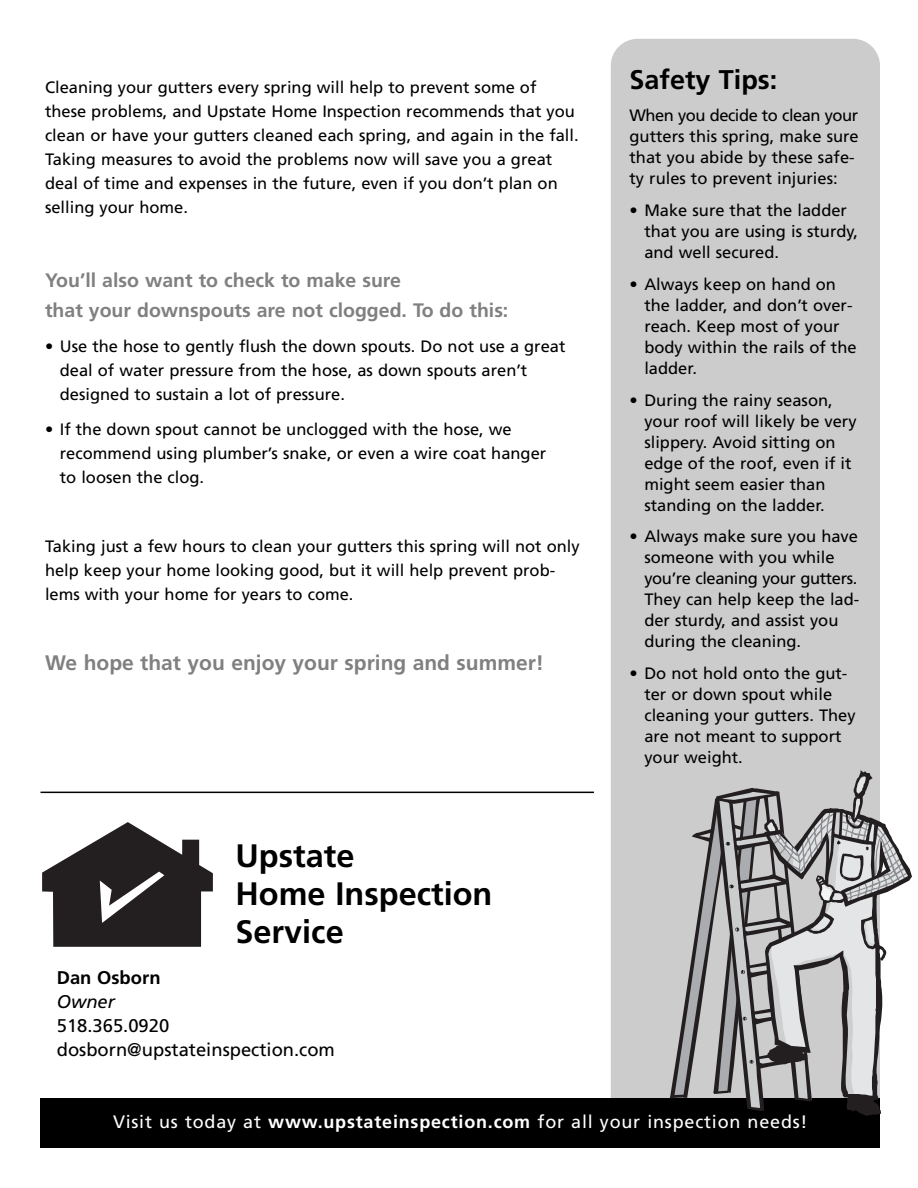
<style>
.page{position:relative;width:918px;height:1188px;background:#fff}
.page>*{position:absolute;margin:0;border:0;box-sizing:border-box;transform-origin:0 0}
.t1{font:700 32.4px/38.4px "Frutiger";color:#000}
.t2{font:700 27px "Frutiger";color:#000}
.t3{font:700 21px "Frutiger";color:#808080}
.t4{font:700 19.5px/30px "Frutiger";color:#808080}
.t5{font:18.45px/24px "Frutiger";color:#000}
.t6{font:700 18.45px "Frutiger";color:#000}
.t7{font:italic 18.45px "Frutiger";color:#000}
.t8{font:18px "Frutiger";letter-spacing:.045em;color:#fff}
.t9{font:16.5px/21px "Frutiger";color:#000}
.s1{font-weight:700}
</style>
<div class="page">
<div style="left:611px;top:39px;width:269px;height:1109px;background:#ccc;border-radius:27px"></div>
<svg style="left:42px;top:822px;width:171px;height:125px"></svg>
<div style="left:41px;top:1098px;width:839px;height:50px;background:#000"></div>
<svg style="left:670px;top:770px;width:242px;height:346px"></svg>
<hr style="left:40px;top:792px;width:554px;height:1px;background:#000">
<p class="t9" style="left:45px;top:77px;width:535px;line-height:24px">Cleaning your gutters every spring will help to prevent some of these problems, and Upstate Home Inspection recommends that you clean or have your gutters cleaned each spring, and again in the fall.<br>Taking measures to avoid the problems now will save you a great deal of time and expenses in the future, even if you don’t plan on selling your home.</p>
<p class="t4" style="left:45px;top:267px;width:465px">You’ll also want to check to make sure<br>that your downspouts are not clogged. To do this:</p>
<p class="t9" style="left:60px;top:335px;width:507px;line-height:24px;text-indent:-15px">• Use the hose to gently flush the down spouts. Do not use a great deal of water pressure from the hose, as down spouts aren’t designed to sustain a lot of pressure.</p>
<p class="t9" style="left:60px;top:418px;width:488px;line-height:24px;text-indent:-15px">• If the down spout cannot be unclogged with the hose, we recommend using plumber’s snake, or even a wire coat hanger to loosen the clog.</p>
<p class="t9" style="left:45px;top:536px;width:536px;line-height:24px">Taking just a few hours to clean your gutters this spring will not only help keep your home looking good, but it will help prevent prob&shy;lems with your home for years to come.</p>
<p class="t3" style="left:45px;top:654px;width:501px">We hope that you enjoy your spring and summer!</p>
<h1 class="t1" style="left:236px;top:839px;width:258px">Upstate<br>Home Inspection<br>Service</h1>
<p class="t6" style="left:57px;top:970px;width:105px">Dan Osborn</p>
<p class="t7" style="left:57px;top:994px;width:60px">Owner</p>
<p class="t5" style="left:57px;top:1015px;width:280px">518.365.0920 dosborn@upstateinspection.com</p>
<h2 class="t2" style="left:630px;top:69px;width:149px">Safety Tips:</h2>
<p class="t9" style="left:630px;top:106px;width:231px">When you decide to clean your gutters this spring, make sure that you abide by these safe&shy;ty rules to prevent injuries:</p>
<p class="t9" style="left:644px;top:201px;width:215px;text-indent:-15px">• Make sure that the ladder that you are using is sturdy, and well secured.</p>
<p class="t9" style="left:644px;top:275px;width:214px;text-indent:-15px">• Always keep on hand on the ladder, and don’t over&shy;reach. Keep most of your body within the rails of the ladder.</p>
<p class="t9" style="left:644px;top:391px;width:214px;text-indent:-15px">• During the rainy season, your roof will likely be very slippery. Avoid sitting on edge of the roof, even if it might seem easier than standing on the ladder.</p>
<p class="t9" style="left:644px;top:527px;width:216px;text-indent:-15px">• Always make sure you have someone with you while you’re cleaning your gutters.<br>They can help keep the lad&shy;der sturdy, and assist you during the cleaning.</p>
<p class="t9" style="left:644px;top:664px;width:213px;text-indent:-15px">• Do not hold onto the gut&shy;ter or down spout while cleaning your gutters. They are not meant to support your weight.</p>
<p class="t8" style="left:113px;top:1114px;width:696px">Visit us today at <span class="s1">www.upstateinspection.com</span> for all your inspection needs!</p>
</div>
